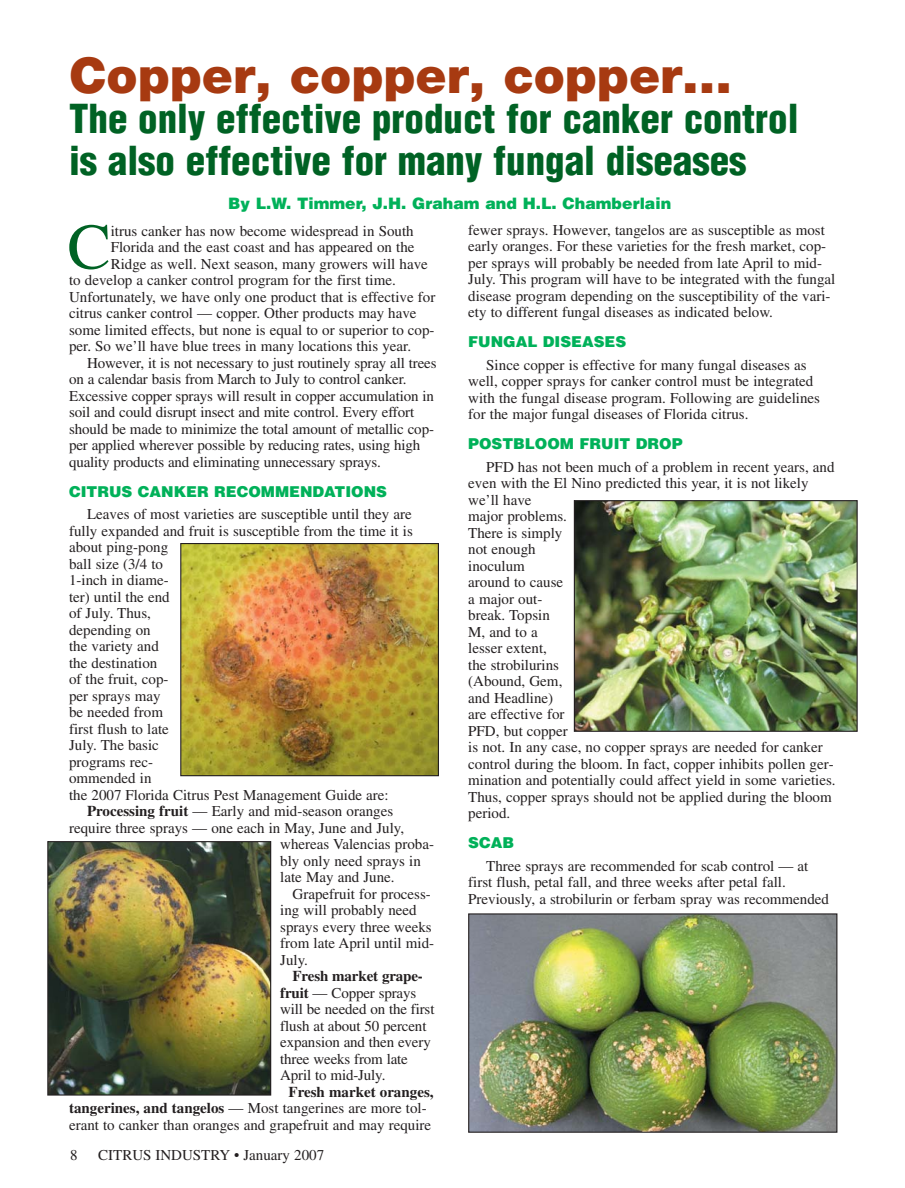
<style>
.page{position:relative;width:905px;height:1188px;background:#fff}
.page>*{position:absolute;margin:0;border:0;box-sizing:border-box;transform-origin:0 0}
.t1{font:64.8px "Times";color:#006224}
.t2{font:900 49.5px "Helvetica Neue";color:#a73a11}
.t3{font:900 condensed 39px/42px "Helvetica";color:#006224}
.t4{font:900 15.75px "Helvetica";color:#00b159}
.t5{font:15px/16.5px "Times";color:#231f20}
.t6{font:900 15px "Helvetica";color:#00b159}
.s1{font-weight:700}
</style>
<div class="page">
<img style="left:47px;top:500px;width:811px;height:633px">
<h2 class="t2" style="left:69px;top:58px;width:664px">Copper, copper, copper...</h2>
<h3 class="t3" style="left:69px;top:101px;width:731px">The only effective product for canker control is also effective for many fungal diseases</h3>
<p class="t4" style="left:228px;top:197px;width:444px">By L.W. Timmer, J.H. Graham and H.L. Chamberlain</p>
<h1 class="t1" style="left:67px;top:223px;width:45px">C</h1>
<p class="t5" style="left:111px;top:224px;width:304px">itrus canker has now become widespread in South</p>
<p class="t5" style="left:111px;top:240px;width:305px">Florida and the east coast and has appeared on the</p>
<p class="t5" style="left:111px;top:257px;width:319px">Ridge as well. Next season, many growers will have</p>
<p class="t5" style="left:69px;top:273px;width:328px">to develop a canker control program for the first time.</p>
<p class="t5" style="left:69px;top:290px;width:368px">Unfortunately, we have only one product that is effective for</p>
<p class="t5" style="left:69px;top:306px;width:349px">citrus canker control — copper. Other products may have</p>
<p class="t5" style="left:69px;top:323px;width:367px">some limited effects, but none is equal to or superior to cop-</p>
<p class="t5" style="left:69px;top:339px;width:343px">per. So we’ll have blue trees in many locations this year.</p>
<p class="t5" style="left:87px;top:356px;width:351px">However, it is not necessary to just routinely spray all trees</p>
<p class="t5" style="left:69px;top:372px;width:339px">on a calendar basis from March to July to control canker.</p>
<p class="t5" style="left:69px;top:389px;width:366px">Excessive copper sprays will result in copper accumulation in</p>
<p class="t5" style="left:69px;top:405px;width:346px">soil and could disrupt insect and mite control. Every effort</p>
<p class="t5" style="left:69px;top:422px;width:366px">should be made to minimize the total amount of metallic cop-</p>
<p class="t5" style="left:69px;top:438px;width:353px">per applied wherever possible by reducing rates, using high</p>
<p class="t5" style="left:69px;top:455px;width:313px">quality products and eliminating unnecessary sprays.</p>
<p class="t6" style="left:69px;top:486px;width:319px">CITRUS CANKER RECOMMENDATIONS</p>
<p class="t5" style="left:69px;top:507px;width:345px;text-indent:18px">Leaves of most varieties are susceptible until they are fully expanded and fruit is susceptible from the time it is about ping-pong<br>ball size (3/4 to<br>1-inch in diame-<br>ter) until the end<br>of July. Thus,<br>depending on<br>the variety and<br>the destination<br>of the fruit, cop-<br>per sprays may<br>be needed from<br>first flush to late<br>July. The basic<br>programs rec-<br>ommended in<br>the 2007 Florida Citrus Pest Management Guide are:</p>
<p class="t5" style="left:87px;top:804px;width:308px"><span class="s1">Processing fruit</span> — Early and mid-season oranges</p>
<p class="t5" style="left:69px;top:821px;width:336px">require three sprays — one each in May, June and July,</p>
<p class="t5" style="left:280px;top:837px;width:155px">whereas Valencias proba-</p>
<p class="t5" style="left:280px;top:854px;width:142px">bly only need sprays in</p>
<p class="t5" style="left:280px;top:870px;width:116px">late May and June.</p>
<p class="t5" style="left:292px;top:887px;width:140px">Grapefruit for process-</p>
<p class="t5" style="left:280px;top:903px;width:138px">ing will probably need</p>
<p class="t5" style="left:280px;top:920px;width:153px">sprays every three weeks</p>
<p class="t5" style="left:280px;top:936px;width:155px">from late April until mid-</p>
<p class="t5" style="left:280px;top:953px;width:29px">July.</p>
<p class="t5" style="left:280px;top:969px;width:156px;text-indent:12px"><span class="s1">Fresh market grape&shy;fruit</span> — Copper sprays will be needed on the first flush at about 50 percent expansion and then every three weeks from late<br>April to mid-July.</p>
<p class="t5" style="left:69px;top:1085px;width:366px;text-indent:219px"><span class="s1">Fresh market oranges, tangerines, and tangelos</span> — Most tangerines are more tol&shy;erant to canker than oranges and grapefruit and may require</p>
<p class="t5" style="left:70px;top:1149px;width:9px">8</p>
<p class="t5" style="left:98px;top:1149px;width:227px">CITRUS INDUSTRY • January 2007</p>
<p class="t5" style="left:468px;top:223px;width:368px">fewer sprays. However, tangelos are as susceptible as most early oranges. For these varieties for the fresh market, cop&shy;per sprays will probably be needed from late April to mid-July. This program will have to be integrated with the fungal disease program depending on the susceptibility of the vari&shy;ety to different fungal diseases as indicated below.</p>
<p class="t6" style="left:468px;top:336px;width:159px">FUNGAL DISEASES</p>
<p class="t5" style="left:468px;top:358px;width:353px;text-indent:18px">Since copper is effective for many fungal diseases as well, copper sprays for canker control must be integrated with the fungal disease program. Following are guidelines for the major fungal diseases of Florida citrus.</p>
<p class="t6" style="left:468px;top:438px;width:216px">POSTBLOOM FRUIT DROP</p>
<p class="t5" style="left:468px;top:460px;width:369px;text-indent:18px">PFD has not been much of a problem in recent years, and even with the El Nino predicted this year, it is not likely we’ll have<br>major problems.<br>There is simply<br>not enough<br>inoculum<br>around to cause<br>a major out-<br>break. Topsin<br>M, and to a<br>lesser extent,<br>the strobilurins<br>(Abound, Gem,<br>and Headline)<br>are effective for<br>PFD, but copper<br>is not. In any case, no copper sprays are needed for canker control during the bloom. In fact, copper inhibits pollen ger&shy;mination and potentially could affect yield in some varieties.<br>Thus, copper sprays should not be applied during the bloom period.</p>
<p class="t6" style="left:468px;top:837px;width:47px">SCAB</p>
<p class="t5" style="left:468px;top:859px;width:362px;text-indent:18px">Three sprays are recommended for scab control — at first flush, petal fall, and three weeks after petal fall.<br>Previously, a strobilurin or ferbam spray was recommended</p>
</div>
